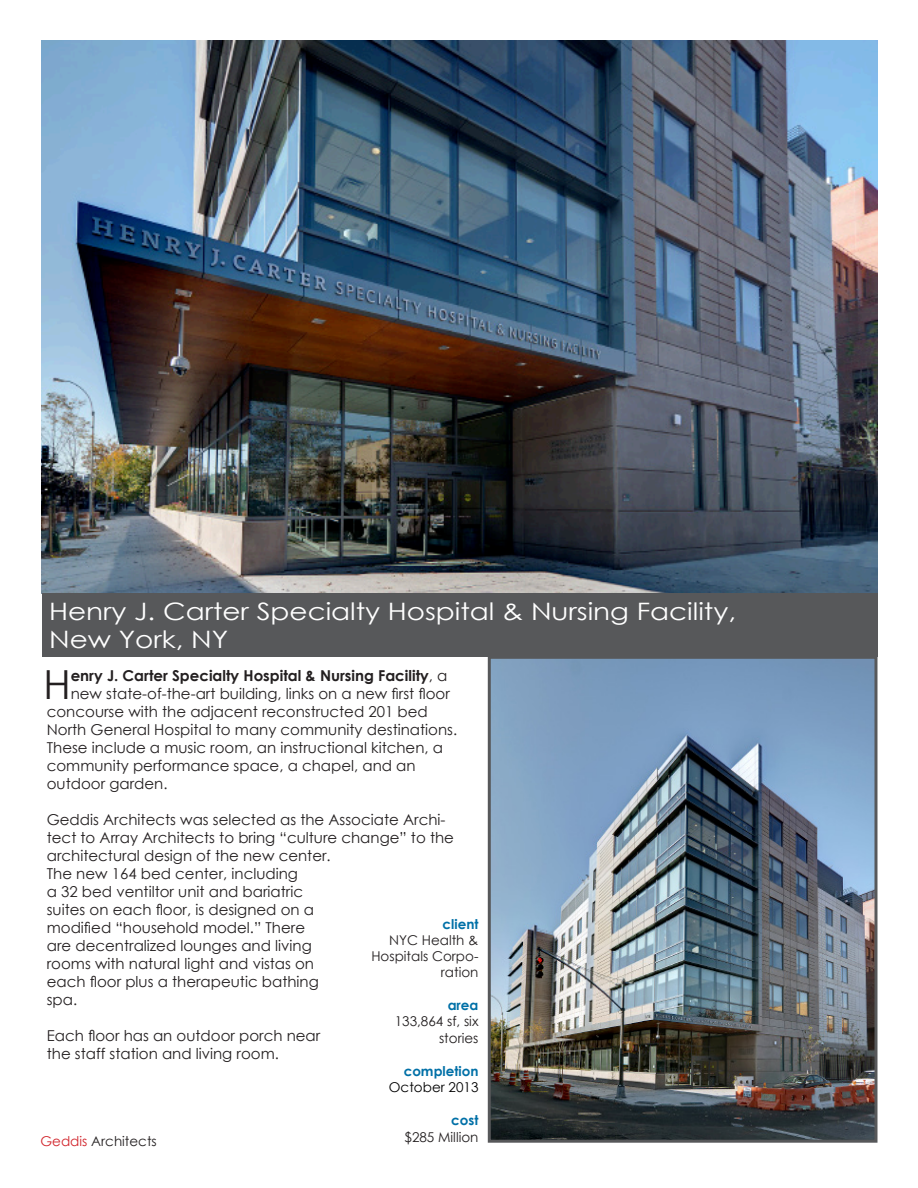
<style>
.page{position:relative;width:918px;height:1188px;background:#fff}
.page>*{position:absolute;margin:0;border:0;box-sizing:border-box;transform-origin:0 0}
.t1{font:40.05px "Century Gothic";color:#231f20}
.large_project_headin{font:24px/28.8px "Century Gothic";color:#fff;scale:1.16 1}
.t2{font:15px/18px "Century Gothic";color:#231f20}
.t3{font:700 15px "Century Gothic";color:#231f20}
.Project_information{font:13.5px/16.2px "Century Gothic";color:#231f20;text-align:right}
.Project_information-2{font:13.5px/16.5px "Century Gothic";color:#000;text-align:right}
.Project_information-3{font:700 13.5px "Century Gothic";color:#0070a7}
.s1{font-weight:400}
.s2{font-weight:700;color:#0070a7}
.s3{color:#d1232a}
</style>
<div class="page">
<img style="left:41px;top:40px;width:837px;height:554px">
<img style="left:492px;top:660px;width:382px;height:479px">
<div style="left:488px;top:656px;width:390px;height:487px;border:3px solid #57585a"></div>
<div style="left:42px;top:593px;width:836px;height:64px;background:#57585a"></div>
<p class="large_project_headin" style="left:49px;top:596px;width:594px">Henry J. Carter Specialty Hospital &amp; Nursing Facility,<br>New York, NY</p>
<p class="t1" style="left:43px;top:656px;width:29px">H</p>
<p class="t3" style="left:71px;top:664px;width:378px">enry J. Carter Specialty Hospital &amp; Nursing Facility<span class="s1">, a</span></p>
<p class="t2" style="left:71px;top:684px;width:381px">new state-of-the-art building, links on a new first floor</p>
<p class="t2" style="left:47px;top:702px;width:383px">concourse with the adjacent reconstructed 201 bed</p>
<p class="t2" style="left:47px;top:720px;width:412px">North General Hospital to many community destinations.</p>
<p class="t2" style="left:47px;top:738px;width:398px">These include a music room, an instructional kitchen, a</p>
<p class="t2" style="left:47px;top:756px;width:370px">community performance space, a chapel, and an</p>
<p class="t2" style="left:47px;top:774px;width:122px">outdoor garden.</p>
<p class="t2" style="left:47px;top:810px;width:409px">Geddis Architects was selected as the Associate Archi&shy;tect to Array Architects to bring “culture change” to the architectural design of the new center.<br>The new 164 bed center, including<br>a 32 bed ventiltor unit and bariatric<br>suites on each floor, is designed on a<br>modified “household model.” There<br>are decentralized lounges and living<br>rooms with natural light and vistas on<br>each floor plus a therapeutic bathing<br>spa.</p>
<p class="t2" style="left:47px;top:1026px;width:275px">Each floor has an outdoor porch near the staff station and living room.</p>
<p class="Project_information-3" style="left:443px;top:913px;width:37px">client</p>
<p class="Project_information" style="left:371px;top:932px;width:109px">NYC Health &amp;<br>Hospitals Corpo&shy;ration</p>
<p class="Project_information-3" style="left:448px;top:995px;width:32px">area</p>
<p class="Project_information" style="left:395px;top:1013px;width:85px">133,864 sf, six stories</p>
<p class="Project_information-2" style="left:389px;top:1062px;width:91px"><span class="s2">completion<br></span>October 2013</p>
<p class="Project_information" style="left:405px;top:1112px;width:75px"><span class="s2">cost<br></span>$285 Million</p>
<p class="Project_information" style="left:40px;top:1133px;width:118px"><span class="s3">Geddis</span> Architects</p>
</div>
